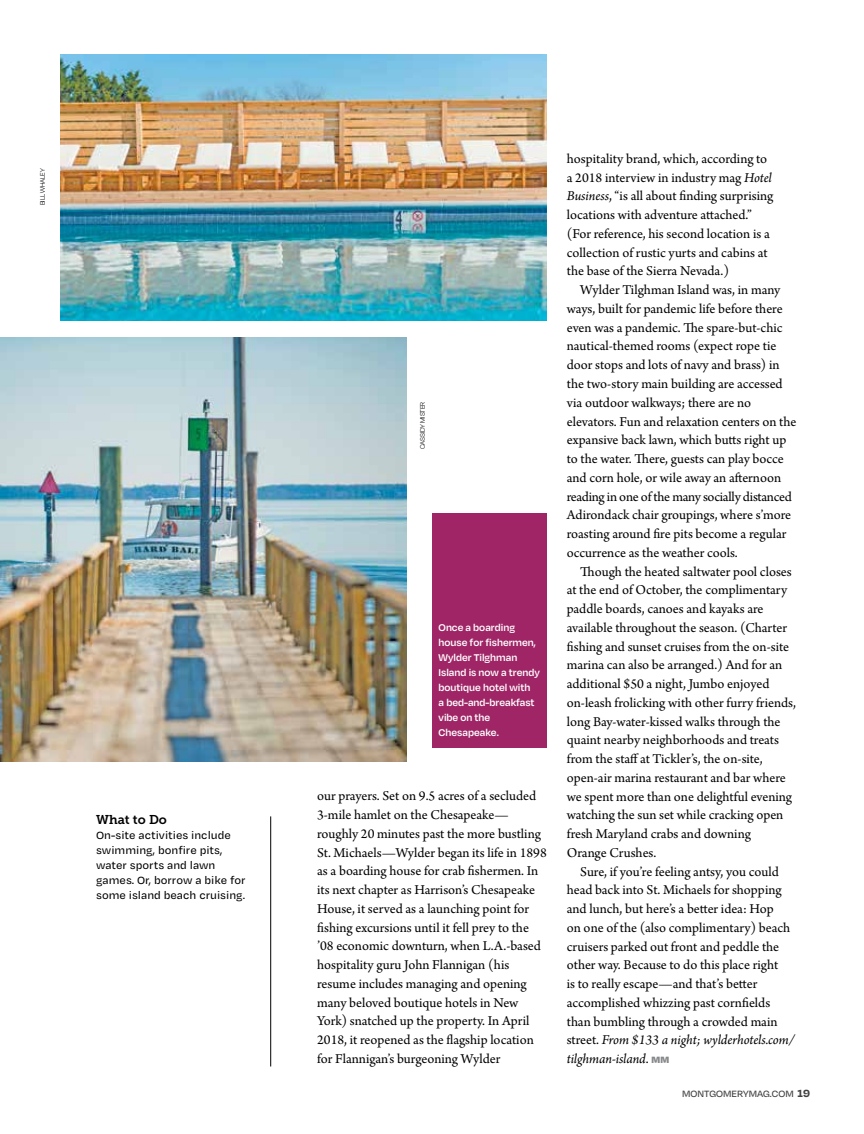
<style>
.page{position:relative;width:864px;height:1134px;background:#fff}
.page>*{position:absolute;margin:0;border:0;box-sizing:border-box;transform-origin:0 0}
.t1{font:14.25px/18.8px "Arno Pro";color:#000}
.t2{font:12.75px "Museo Slab 700";color:#000}
.t3{font:500 12px/15px "Degular Text";color:#000}
.t4{font:600 11.25px/15px "Degular";color:#fff}
.t5{font:500 10.5px "Degular";color:#414042}
.t6{font:300 7.5px "Degular Display";color:#000}
.s1{font-style:italic}
.s2{font-family:"Degular";font-weight:900;font-size:10.5px;color:#848688}
.s3{font-weight:700;font-size:12px}
</style>
<div class="page">
<div style="left:432px;top:513px;width:115px;height:234px;background:#9f2566"></div>
<img style="left:0;top:338px;width:406px;height:423px">
<hr style="left:270px;top:816px;width:1px;height:250px;background:#000">
<img style="left:60px;top:54px;width:487px;height:266px">
<p class="t6" style="left:38px;top:205px;width:39px;rotate:-90deg">BILL WHALEY</p>
<p class="t2" style="left:96px;top:813px;width:72px">What to Do</p>
<p class="t3" style="left:96px;top:828px;width:151px">On-site activities include swimming, bonfire pits, water sports and lawn games. Or, borrow a bike for some island beach cruising.</p>
<p class="t6" style="left:418px;top:449px;width:49px;rotate:-90deg">CASSIDY MISTER</p>
<p class="t4" style="left:439px;top:620px;width:103px">Once a boarding house for fishermen,<br>Wylder Tilghman<br>Island is now a trendy boutique hotel with<br>a bed-and-breakfast vibe on the<br>Chesapeake.</p>
<p class="t1" style="left:317px;top:787px;width:231px">our prayers. Set on 9.5 acres of a secluded 3-mile hamlet on the Chesapeake— roughly 20 minutes past the more bustling St. Michaels—Wylder began its life in 1898 as a boarding house for crab fishermen. In its next chapter as Harrison’s Chesapeake House, it served as a launching point for fishing excursions until it fell prey to the ’08 economic downturn, when L.A.-based hospitality guru John Flannigan (his resume includes managing and opening many beloved boutique hotels in New York) snatched up the property. In April 2018, it reopened as the flagship location for Flannigan’s burgeoning Wylder</p>
<p class="t1" style="left:567px;top:150px;width:208px">hospitality brand, which, according to a 2018 interview in industry mag <span class="s1">Hotel Business</span>, “is all about finding surprising locations with adventure attached.” (For reference, his second location is a collection of rustic yurts and cabins at the base of the Sierra Nevada.)</p>
<p class="t1" style="left:567px;top:281px;width:231px;text-indent:13px">Wylder Tilghman Island was, in many ways, built for pandemic life before there even was a pandemic. The spare-but-chic nautical-themed rooms (expect rope tie door stops and lots of navy and brass) in the two-story main building are accessed via outdoor walkways; there are no elevators. Fun and relaxation centers on the expansive back lawn, which butts right up to the water. There, guests can play bocce and corn hole, or wile away an afternoon reading in one of the many socially distanced Adirondack chair groupings, where s’more roasting around fire pits become a regular occurrence as the weather cools.</p>
<p class="t1" style="left:567px;top:563px;width:231px;text-indent:13px">Though the heated saltwater pool closes at the end of October, the complimentary paddle boards, canoes and kayaks are available throughout the season. (Charter fishing and sunset cruises from the on-site marina can also be arranged.) And for an additional $50 a night, Jumbo enjoyed on-leash frolicking with other furry friends, long Bay-water-kissed walks through the quaint nearby neighborhoods and treats from the staff at Tickler’s, the on-site, open-air marina restaurant and bar where we spent more than one delightful evening watching the sun set while cracking open fresh Maryland crabs and downing<br>Orange Crushes.</p>
<p class="t1" style="left:567px;top:863px;width:230px;text-indent:13px">Sure, if you’re feeling antsy, you could head back into St. Michaels for shopping and lunch, but here’s a better idea: Hop<br>on one of the (also complimentary) beach cruisers parked out front and peddle the other way. Because to do this place right<br>is to really escape—and that’s better accomplished whizzing past cornfields than bumbling through a crowded main street. <span class="s1">From $133 a night; wylderhotels.com/ tilghman-island</span>. <span class="s2">MM</span></p>
<p class="t5" style="left:682px;top:1087px;width:129px">MONTGOMERYMAG.COM <span class="s3">19</span></p>
</div>
